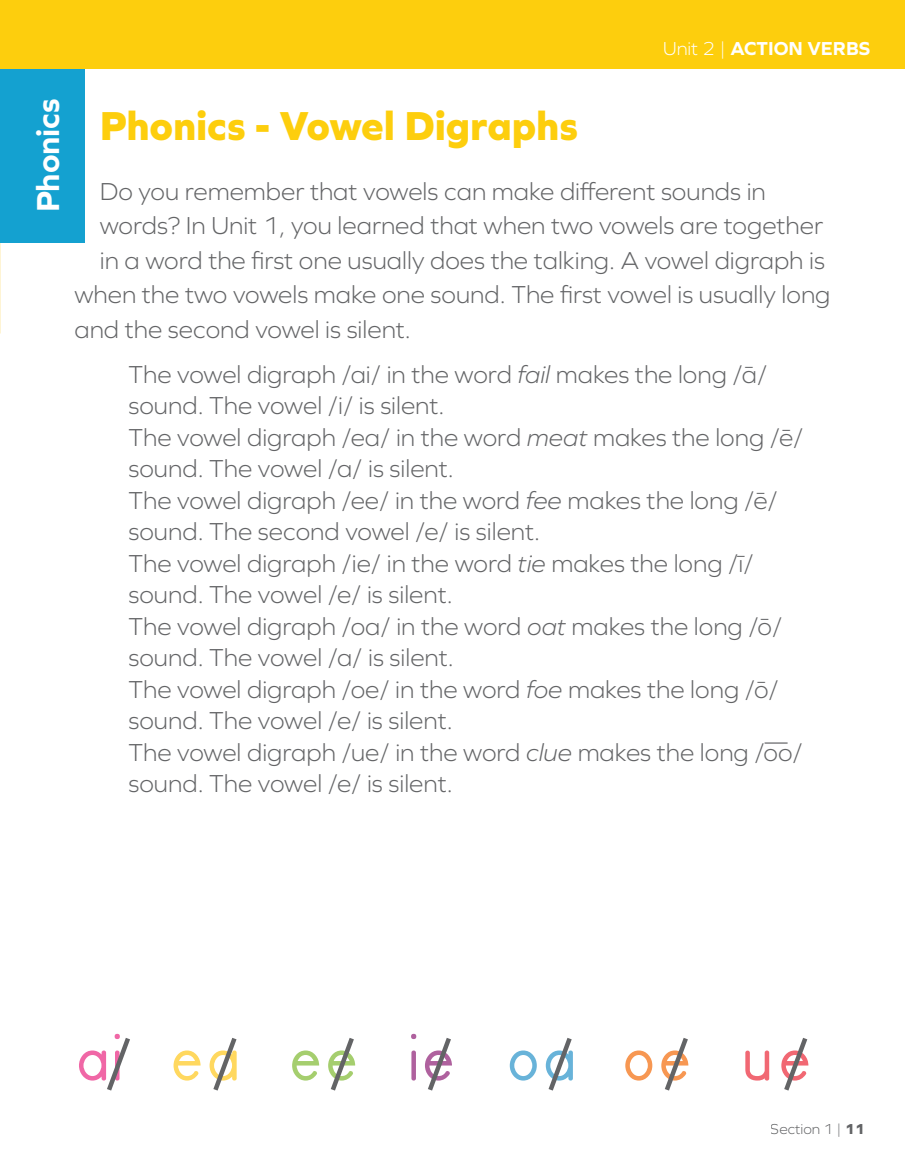
<style>
.page{position:relative;width:905px;height:1175px;background:#fff}
.page>*{position:absolute;margin:0;border:0;box-sizing:border-box;transform-origin:0 0}
.t1{font:90px "ZB Manuscript";color:#f067a6}
.t2{font:800 42px "Graphie";letter-spacing:-.005em;color:#fdce0d}
.t3{font:700 33px "Graphie";color:#fff}
.t4{font:300 25.5px/31.5px "Graphie";color:#636466}
.t5{font:700 19.5px "Graphie";color:#fff}
.t6{font:300 15px "Graphie";color:#636466}
.s1{font-weight:300}
.s2{font-style:italic}
.s3{color:#ffd85f}
.s4{color:#a5ce6e}
.s5{color:#af619e}
.s6{color:#68b3d9}
.s7{color:#f79752}
.s8{color:#f16873}
.s9{font-weight:800}
</style>
<div class="page">
<svg style="left:107px;top:1038px;width:23px;height:53px"></svg>
<svg style="left:213px;top:1038px;width:24px;height:53px"></svg>
<svg style="left:330px;top:1038px;width:24px;height:53px"></svg>
<svg style="left:428px;top:1038px;width:23px;height:53px"></svg>
<svg style="left:548px;top:1038px;width:24px;height:53px"></svg>
<svg style="left:665px;top:1038px;width:23px;height:53px"></svg>
<svg style="left:784px;top:1038px;width:24px;height:53px"></svg>
<div style="left:0;top:68px;width:85px;height:174px;background:#14a1d0"></div>
<div style="left:0;top:0;width:904px;height:68px;background:#fdce0d"></div>
<p class="t5" style="left:663px;top:37px;width:208px"><span class="s1">Unit 2 |</span> ACTION VERBS</p>
<p class="t3" style="left:29px;top:212px;width:116px;rotate:-90deg">Phonics</p>
<h2 class="t2" style="left:100px;top:101px;width:480px">Phonics - Vowel Digraphs</h2>
<p class="t4" style="left:100px;top:175px;width:667px">Do you remember that vowels can make different sounds in</p>
<p class="t4" style="left:100px;top:209px;width:724px">words? In Unit 1, you learned that when two vowels are together</p>
<p class="t4" style="left:100px;top:244px;width:726px">in a word the first one usually does the talking. A vowel digraph is</p>
<p class="t4" style="left:74px;top:278px;width:757px">when the two vowels make one sound. The first vowel is usually long</p>
<p class="t4" style="left:74px;top:313px;width:338px">and the second vowel is silent.</p>
<p class="t4" style="left:128px;top:358px;width:676px">The vowel digraph /ai/ in the word <span class="s2">fail</span> makes the long /ā/ sound. The vowel /i/ is silent.<br>The vowel digraph /ea/ in the word <span class="s2">meat</span> makes the long /ē/ sound. The vowel /a/ is silent.<br>The vowel digraph /ee/ in the word <span class="s2">fee</span> makes the long /ē/ sound. The second vowel /e/ is silent.<br>The vowel digraph /ie/ in the word <span class="s2">tie</span> makes the long /ī/ sound. The vowel /e/ is silent.<br>The vowel digraph /oa/ in the word <span class="s2">oat</span> makes the long /ō/ sound. The vowel /a/ is silent.<br>The vowel digraph /oe/ in the word <span class="s2">foe</span> makes the long /ō/ sound. The vowel /e/ is silent.<br>The vowel digraph /ue/ in the word <span class="s2">clue</span> makes the long /oo/ sound. The vowel /e/ is silent.</p>
<p class="t4" style="left:763px;top:725px;width:27px">—</p>
<h1 class="t1" style="left:74px;top:1019px;width:740px">ai <span class="s3">ea</span> <span class="s4">ee</span> <span class="s5">ie</span> <span class="s6">oa</span> <span class="s7">oe</span> <span class="s8">ue</span></h1>
<p class="t6" style="left:770px;top:1120px;width:95px">Section 1 | <span class="s9">11</span></p>
</div>
